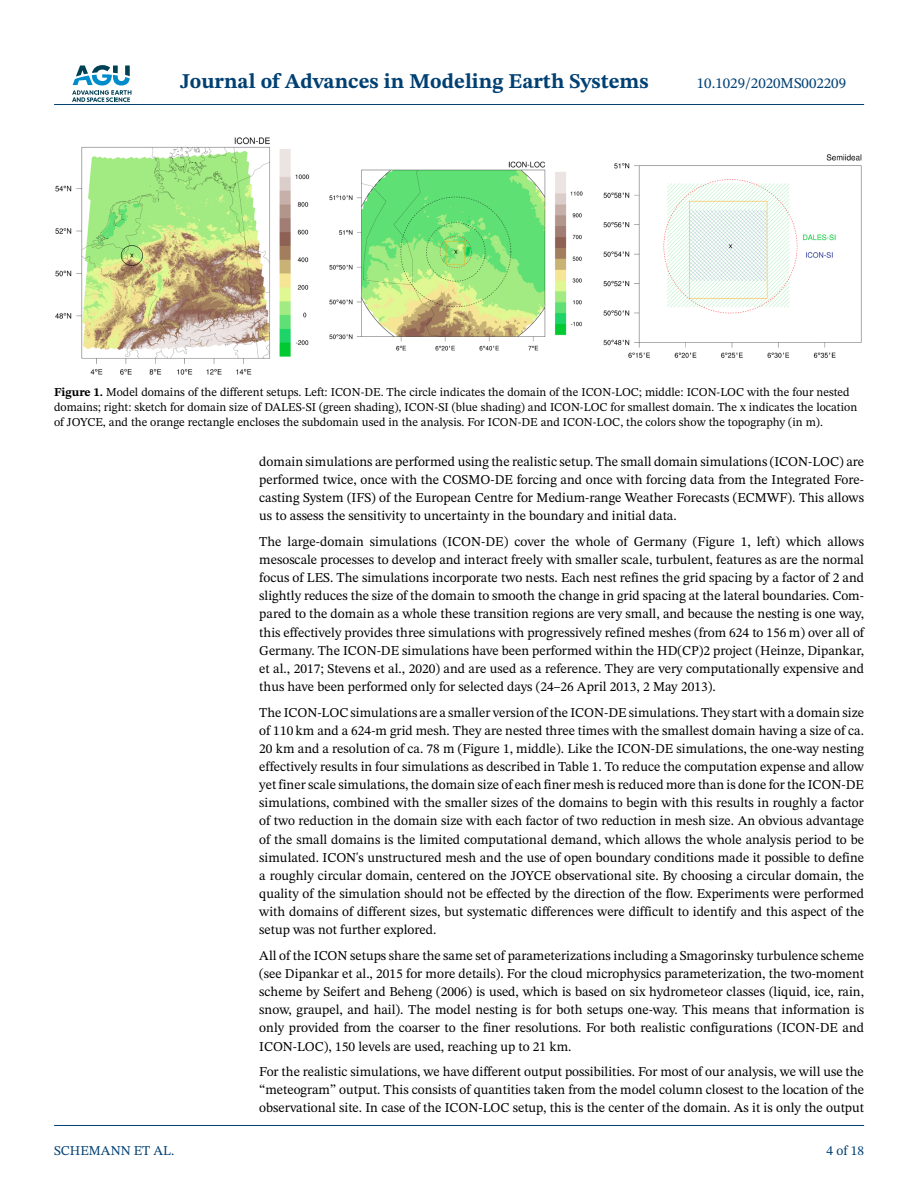
<style>
.page{position:relative;width:918px;height:1188px;background:#fff}
.page>*{position:absolute;margin:0;border:0;box-sizing:border-box;transform-origin:0 0}
.t1{font:700 21px "STIX Two Text";color:#004073}
.t2{font:15px "STIX Two Text";color:#004073}
.t3{font:13.5px/18.1px "STIX Two Text";color:#000;text-align:justify}
.t4{font:13.5px "STIX Two Text";color:#004073}
.t5{font:12px/15px "STIX Two Text";color:#000}
.s1{font-weight:700}
</style>
<div class="page">
<svg style="left:72px;top:65px;width:59px;height:37px"></svg>
<hr style="left:54px;top:104px;width:810px;height:1px;background:#004073">
<img style="left:55px;top:137px;width:807px;height:238px">
<hr style="left:54px;top:1125px;width:810px;height:1px;background:#004073">
<h1 class="t1" style="left:180px;top:73px;width:470px">Journal of Advances in Modeling Earth Systems</h1>
<p class="t2" style="left:697px;top:77px;width:151px">10.1029/2020MS002209</p>
<p class="t5" style="left:54px;top:386px;width:805px"><span class="s1">Figure 1.</span> Model domains of the different setups. Left: ICON-DE. The circle indicates the domain of the ICON-LOC; middle: ICON-LOC with the four nested domains; right: sketch for domain size of DALES-SI (green shading), ICON-SI (blue shading) and ICON-LOC for smallest domain. The x indicates the location of JOYCE, and the orange rectangle encloses the subdomain used in the analysis. For ICON-DE and ICON-LOC, the colors show the topography (in m).</p>
<p class="t3" style="left:259px;top:454px;width:606px">domain simulations are performed using the realistic setup. The small domain simulations (ICON-LOC) are performed twice, once with the COSMO-DE forcing and once with forcing data from the Integrated Fore&shy;casting System (IFS) of the European Centre for Medium-range Weather Forecasts (ECMWF). This allows us to assess the sensitivity to uncertainty in the boundary and initial data.</p>
<p class="t3" style="left:259px;top:534px;width:606px">The large-domain simulations (ICON-DE) cover the whole of Germany (Figure 1, left) which allows mesoscale processes to develop and interact freely with smaller scale, turbulent, features as are the normal focus of LES. The simulations incorporate two nests. Each nest refines the grid spacing by a factor of 2 and slightly reduces the size of the domain to smooth the change in grid spacing at the lateral boundaries. Com&shy;pared to the domain as a whole these transition regions are very small, and because the nesting is one way, this effectively provides three simulations with progressively refined meshes (from 624 to 156 m) over all of Germany. The ICON-DE simulations have been performed within the HD(CP)2 project (Heinze, Dipankar, et al., 2017; Stevens et al., 2020) and are used as a reference. They are very computationally expensive and thus have been performed only for selected days (24–26 April 2013, 2 May 2013).</p>
<p class="t3" style="left:259px;top:704px;width:606px">The ICON-LOC simulations are a smaller version of the ICON-DE simulations. They start with a domain size of 110 km and a 624-m grid mesh. They are nested three times with the smallest domain having a size of ca.<br>20 km and a resolution of ca. 78 m (Figure 1, middle). Like the ICON-DE simulations, the one-way nesting effectively results in four simulations as described in Table 1. To reduce the computation expense and allow yet finer scale simulations, the domain size of each finer mesh is reduced more than is done for the ICON-DE simulations, combined with the smaller sizes of the domains to begin with this results in roughly a factor of two reduction in the domain size with each factor of two reduction in mesh size. An obvious advantage of the small domains is the limited computational demand, which allows the whole analysis period to be simulated. ICON's unstructured mesh and the use of open boundary conditions made it possible to define a roughly circular domain, centered on the JOYCE observational site. By choosing a circular domain, the quality of the simulation should not be effected by the direction of the flow. Experiments were performed with domains of different sizes, but systematic differences were difficult to identify and this aspect of the setup was not further explored.</p>
<p class="t3" style="left:259px;top:948px;width:606px">All of the ICON setups share the same set of parameterizations including a Smagorinsky turbulence scheme (see Dipankar et al., 2015 for more details). For the cloud microphysics parameterization, the two-moment scheme by Seifert and Beheng (2006) is used, which is based on six hydrometeor classes (liquid, ice, rain, snow, graupel, and hail). The model nesting is for both setups one-way. This means that information is only provided from the coarser to the finer resolutions. For both realistic configurations (ICON-DE and ICON-LOC), 150 levels are used, reaching up to 21 km.</p>
<p class="t3" style="left:259px;top:1064px;width:606px">For the realistic simulations, we have different output possibilities. For most of our analysis, we will use the “meteogram” output. This consists of quantities taken from the model column closest to the location of the observational site. In case of the ICON-LOC setup, this is the center of the domain. As it is only the output</p>
<p class="t4" style="left:54px;top:1145px;width:122px">SCHEMANN ET AL.</p>
<p class="t4" style="left:827px;top:1145px;width:39px">4 of 18</p>
</div>
